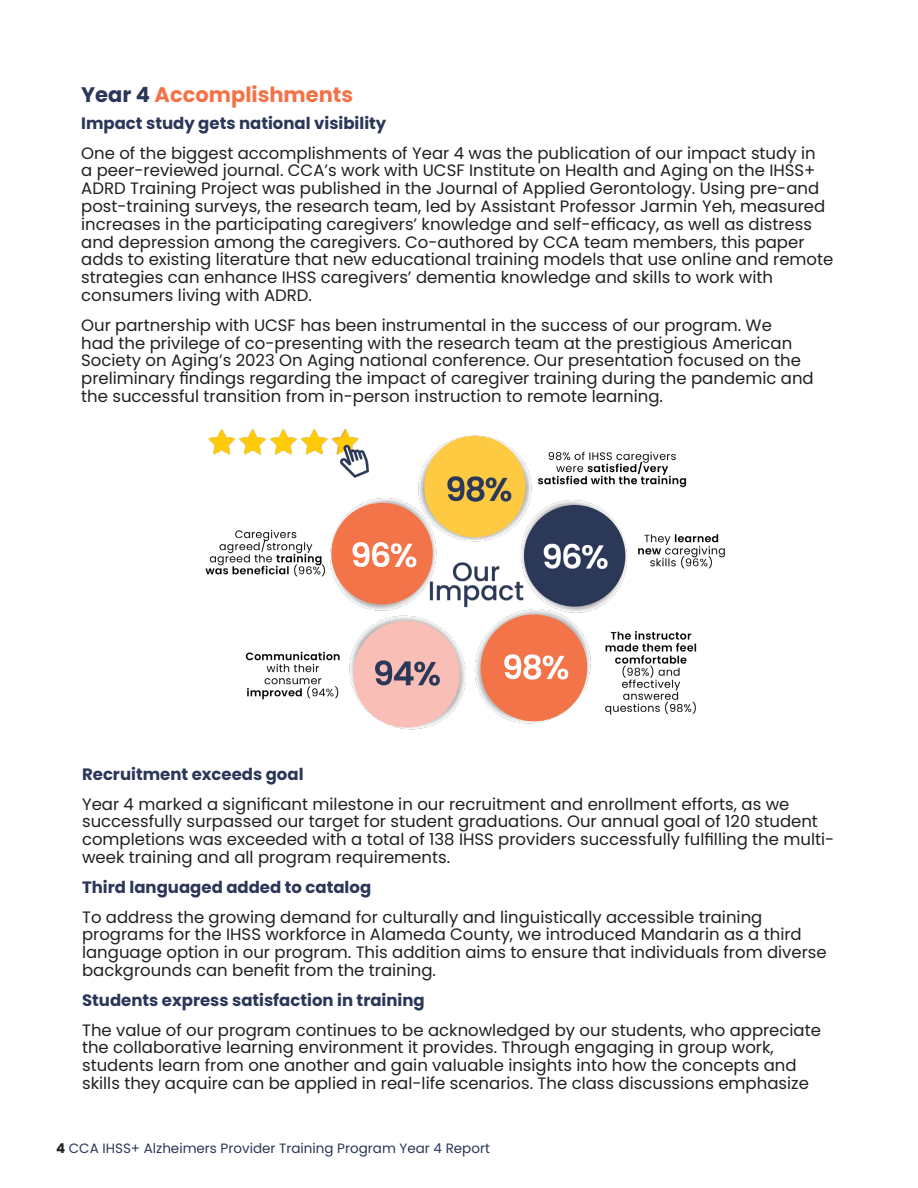
<style>
.page{position:relative;width:918px;height:1188px;background:#fff}
.page>*{position:absolute;margin:0;border:0;box-sizing:border-box;transform-origin:0 0}
.Normal__Web{font:700 21px "Poppins";color:#f37348}
.Body_copy{font:16.5px/17.9px "Poppins";color:#231f20}
.Body_copy-2{font:700 16.5px "Poppins";color:#2b3758}
.t1{font:13.5px "Poppins";color:#2b3758}
.s1{color:#2b3758}
.s2{font-weight:700;color:#231f20}
</style>
<div class="page">
<img style="left:205px;top:430px;width:520px;height:300px">
<p class="Normal__Web" style="left:81px;top:82px;width:273px"><span class="s1">Year 4</span> Accomplishments</p>
<p class="Body_copy-2" style="left:81px;top:113px;width:307px">Impact study gets national visibility</p>
<p class="Body_copy" style="left:81px;top:144px;width:754px">One of the biggest accomplishments of Year 4 was the publication of our impact study in<br>a peer-reviewed journal. CCA’s work with UCSF Institute on Health and Aging on the IHSS+ ADRD Training Project was published in the Journal of Applied Gerontology. Using pre-and post-training surveys, the research team, led by Assistant Professor Jarmin Yeh, measured increases in the participating caregivers’ knowledge and self-efficacy, as well as distress and depression among the caregivers. Co-authored by CCA team members, this paper adds to existing literature that new educational training models that use online and remote strategies can enhance IHSS caregivers’ dementia knowledge and skills to work with consumers living with ADRD.</p>
<p class="Body_copy" style="left:81px;top:316px;width:734px">Our partnership with UCSF has been instrumental in the success of our program. We<br>had the privilege of co-presenting with the research team at the prestigious American Society on Aging’s 2023 On Aging national conference. Our presentation focused on the preliminary findings regarding the impact of caregiver training during the pandemic and the successful transition from in-person instruction to remote learning.</p>
<p class="Body_copy-2" style="left:82px;top:764px;width:223px">Recruitment exceeds goal</p>
<p class="Body_copy" style="left:82px;top:795px;width:754px">Year 4 marked a significant milestone in our recruitment and enrollment efforts, as we successfully surpassed our target for student graduations. Our annual goal of 120 student completions was exceeded with a total of 138 IHSS providers successfully fulfilling the multi&shy;week training and all program requirements.</p>
<p class="Body_copy-2" style="left:82px;top:877px;width:291px">Third languaged added to catalog</p>
<p class="Body_copy" style="left:82px;top:908px;width:746px">To address the growing demand for culturally and linguistically accessible training programs for the IHSS workforce in Alameda County, we introduced Mandarin as a third language option in our program. This addition aims to ensure that individuals from diverse backgrounds can benefit from the training.</p>
<p class="Body_copy-2" style="left:82px;top:991px;width:344px">Students express satisfaction in training</p>
<p class="Body_copy" style="left:82px;top:1021px;width:740px">The value of our program continues to be acknowledged by our students, who appreciate the collaborative learning environment it provides. Through engaging in group work, students learn from one another and gain valuable insights into how the concepts and skills they acquire can be applied in real-life scenarios. The class discussions emphasize</p>
<p class="t1" style="left:56px;top:1141px;width:435px"><span class="s2">4</span> CCA IHSS+ Alzheimers Provider Training Program Year 4 Report</p>
</div>
